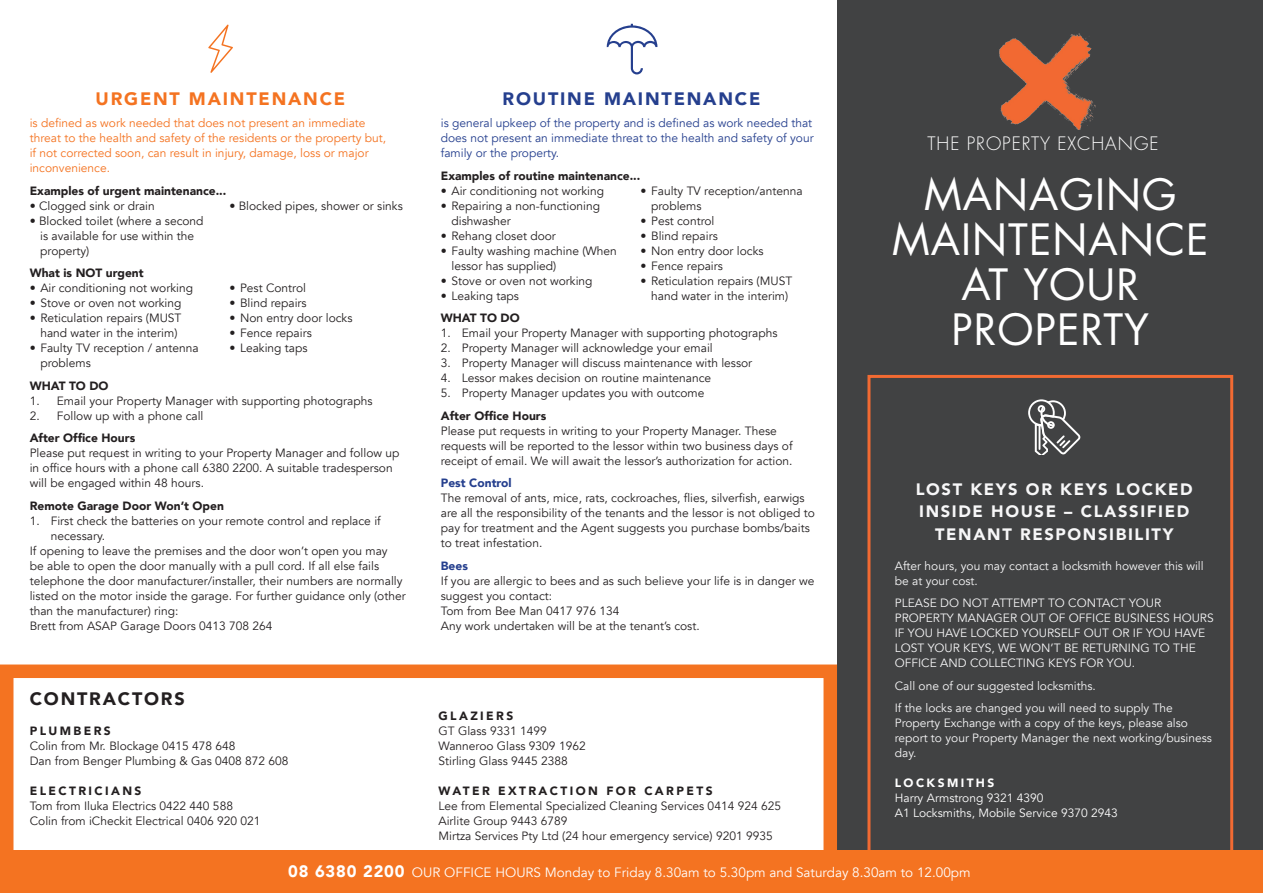
<style>
.page{position:relative;width:1263px;height:893px;background:#fff}
.page>*{position:absolute;margin:0;border:0;box-sizing:border-box;transform-origin:0 0}
.t1{font:42px/45px "Futura Std";letter-spacing:.025em;color:#fff;text-align:center}
.t2{font:300 18px "Futura Std";letter-spacing:.05em;color:#fff}
.t3{font:900 18px "Avenir";letter-spacing:.1em;color:#253f8e}
.t4{font:900 18px "Avenir";letter-spacing:.1em;color:#f47321}
.t5{font:900 18px "Avenir";letter-spacing:.1em;color:#231f20}
.t6{font:900 16.5px/22.5px "Avenir";letter-spacing:.1em;color:#f7f7f8;text-align:center}
.t7{font:13.5px "Avenir";color:#fff}
.t8{font:12px/15px "Avenir";color:#231f20}
.t9{font:12px/15px "Avenir";color:#f7f7f8}
.t10{font:12px/15px "Avenir";color:#f47321}
.t11{font:900 12px "Avenir";color:#231f20}
.t12{font:12px/15px "Avenir";color:#253f8e}
.t13{font:12px/15px "Avenir";color:#fff}
.t14{font:900 12px "Avenir";letter-spacing:.2em;color:#231f20}
.t15{font:900 12px "Avenir";color:#253f8e}
.t16{font:900 12px "Avenir";letter-spacing:.2em;color:#fff}
.s1{font-weight:900;font-size:16.5px}
</style>
<div class="page">
<div style="left:837px;top:0;width:426px;height:893px;background:#414243"></div>
<img style="left:999px;top:33px;width:97px;height:97px">
<svg style="left:1028px;top:399px;width:52px;height:56px"></svg>
<svg style="left:208px;top:25px;width:25px;height:48px"></svg>
<svg style="left:607px;top:24px;width:50px;height:50px"></svg>
<div style="left:867px;top:375px;width:366px;height:495px;border:3px solid #f26a32"></div>
<svg style="left:0;top:664px;width:837px;height:186px"></svg>
<div style="left:0;top:850px;width:1263px;height:43px;background:#f47321"></div>
<h2 class="t4" style="left:96px;top:83px;width:251px">URGENT MAINTENANCE</h2>
<p class="t10" style="left:30px;top:116px;width:358px">is defined as work needed that does not present an immediate threat to the health and safety of the residents or the property but, if not corrected soon, can result in injury, damage, loss or major inconvenience.</p>
<p class="t11" style="left:30px;top:180px;width:198px">Examples of urgent maintenance...</p>
<h2 class="t3" style="left:503px;top:83px;width:259px">ROUTINE MAINTENANCE</h2>
<p class="t12" style="left:441px;top:116px;width:374px">is general upkeep of the property and is defined as work needed that does not present an immediate threat to the health and safety of your family or the property.</p>
<p class="t11" style="left:441px;top:165px;width:201px">Examples of routine maintenance...</p>
<p class="t8" style="left:441px;top:183px;width:165px">• Air conditioning not working</p>
<p class="t8" style="left:451px;top:198px;width:150px;text-indent:-11px">• Repairing a non-functioning dishwasher</p>
<p class="t8" style="left:441px;top:228px;width:117px">• Rehang closet door</p>
<p class="t8" style="left:451px;top:243px;width:167px;text-indent:-11px">• Faulty washing machine (When lessor has supplied)</p>
<p class="t8" style="left:441px;top:273px;width:153px">• Stove or oven not working</p>
<p class="t8" style="left:441px;top:288px;width:80px">• Leaking taps</p>
<h2 class="t2" style="left:927px;top:132px;width:233px">THE PROPERTY EXCHANGE</h2>
<h1 class="t1" style="left:892px;top:172px;width:318px">MANAGING<br>MAINTENANCE<br>AT YOUR<br>PROPERTY</h1>
<p class="t8" style="left:651px;top:183px;width:153px;text-indent:-11px">• Faulty TV reception/antenna problems</p>
<p class="t8" style="left:640px;top:213px;width:75px">• Pest control</p>
<p class="t8" style="left:640px;top:228px;width:79px">• Blind repairs</p>
<p class="t8" style="left:640px;top:243px;width:125px">• Non entry door locks</p>
<p class="t8" style="left:640px;top:258px;width:84px">• Fence repairs</p>
<p class="t8" style="left:640px;top:273px;width:153px;text-align:center">• Reticulation repairs (MUST hand water in the interim)</p>
<p class="t8" style="left:30px;top:198px;width:127px">• Clogged sink or drain</p>
<p class="t8" style="left:40px;top:213px;width:165px;text-indent:-10px">• Blocked toilet (where a second is available for use within the property)</p>
<p class="t8" style="left:229px;top:198px;width:175px">• Blocked pipes, shower or sinks</p>
<p class="t11" style="left:30px;top:263px;width:115px">What is NOT urgent</p>
<p class="t8" style="left:30px;top:281px;width:165px">• Air conditioning not working</p>
<p class="t8" style="left:30px;top:296px;width:153px">• Stove or oven not working</p>
<p class="t8" style="left:30px;top:311px;width:153px;text-align:center">• Reticulation repairs (MUST hand water in the interim)</p>
<p class="t8" style="left:40px;top:341px;width:160px;text-indent:-11px">• Faulty TV reception / antenna problems</p>
<p class="t8" style="left:229px;top:281px;width:78px">• Pest Control</p>
<p class="t8" style="left:229px;top:296px;width:79px">• Blind repairs</p>
<p class="t8" style="left:229px;top:311px;width:125px">• Non entry door locks</p>
<p class="t8" style="left:229px;top:326px;width:84px">• Fence repairs</p>
<p class="t8" style="left:229px;top:341px;width:80px">• Leaking taps</p>
<p class="t11" style="left:441px;top:308px;width:80px">WHAT TO DO</p>
<p class="t8" style="left:441px;top:326px;width:338px">1. Email your Property Manager with supporting photographs</p>
<p class="t8" style="left:441px;top:341px;width:273px">2. Property Manager will acknowledge your email</p>
<p class="t8" style="left:441px;top:356px;width:313px">3. Property Manager will discuss maintenance with lessor</p>
<p class="t8" style="left:441px;top:371px;width:272px">4. Lessor makes decision on routine maintenance</p>
<p class="t8" style="left:441px;top:386px;width:265px">5. Property Manager updates you with outcome</p>
<p class="t11" style="left:441px;top:405px;width:107px">After Office Hours</p>
<p class="t8" style="left:441px;top:423px;width:353px">Please put requests in writing to your Property Manager. These requests will be reported to the lessor within two business days of receipt of email. We will await the lessor’s authorization for action.</p>
<p class="t15" style="left:441px;top:473px;width:72px">Pest Control</p>
<p class="t8" style="left:441px;top:491px;width:375px">The removal of ants, mice, rats, cockroaches, flies, silverfish, earwigs are all the responsibility of the tenants and the lessor is not obliged to pay for treatment and the Agent suggests you purchase bombs/baits to treat infestation.</p>
<p class="t15" style="left:441px;top:555px;width:29px">Bees</p>
<p class="t8" style="left:441px;top:573px;width:375px">If you are allergic to bees and as such believe your life is in danger we suggest you contact:<br>Tom from Bee Man 0417 976 134<br>Any work undertaken will be at the tenant’s cost.</p>
<p class="t11" style="left:30px;top:375px;width:80px">WHAT TO DO</p>
<p class="t8" style="left:30px;top:393px;width:344px">1. Email your Property Manager with supporting photographs</p>
<p class="t8" style="left:30px;top:408px;width:175px">2. Follow up with a phone call</p>
<p class="t11" style="left:30px;top:428px;width:107px">After Office Hours</p>
<p class="t8" style="left:30px;top:446px;width:371px">Please put request in writing to your Property Manager and follow up in office hours with a phone call 6380 2200. A suitable tradesperson will be engaged within 48 hours.</p>
<p class="t11" style="left:30px;top:495px;width:196px">Remote Garage Door Won’t Open</p>
<p class="t8" style="left:30px;top:513px;width:352px">1. First check the batteries on your remote control and replace if</p>
<p class="t8" style="left:51px;top:528px;width:56px">necessary.</p>
<p class="t8" style="left:30px;top:543px;width:359px">If opening to leave the premises and the door won’t open you may</p>
<p class="t8" style="left:30px;top:558px;width:351px">be able to open the door manually with a pull cord. If all else fails</p>
<p class="t8" style="left:30px;top:573px;width:374px">telephone the door manufacturer/installer, their numbers are normally</p>
<p class="t8" style="left:30px;top:588px;width:377px">listed on the motor inside the garage. For further guidance only (other</p>
<p class="t8" style="left:30px;top:603px;width:150px">than the manufacturer) ring:</p>
<p class="t8" style="left:30px;top:618px;width:244px">Brett from ASAP Garage Doors 0413 708 264</p>
<h3 class="t6" style="left:916px;top:477px;width:279px">LOST KEYS OR KEYS LOCKED<br>INSIDE HOUSE – CLASSIFIED<br>TENANT RESPONSIBILITY</h3>
<p class="t9" style="left:895px;top:558px;width:310px">After hours, you may contact a locksmith however this will be at your cost.</p>
<p class="t9" style="left:895px;top:596px;width:320px">PLEASE DO NOT ATTEMPT TO CONTACT YOUR PROPERTY MANAGER OUT OF OFFICE BUSINESS HOURS IF YOU HAVE LOCKED YOURSELF OUT OR IF YOU HAVE LOST YOUR KEYS, WE WON’T BE RETURNING TO THE OFFICE AND COLLECTING KEYS FOR YOU.</p>
<p class="t9" style="left:895px;top:675px;width:280px;line-height:22.5px">Call one of our suggested locksmiths.<br>If the locks are changed you will need to supply The</p>
<p class="t9" style="left:895px;top:716px;width:319px">Property Exchange with a copy of the keys, please also report to your Property Manager the next working/business day.</p>
<p class="t16" style="left:895px;top:773px;width:101px">LOCKSMITHS</p>
<p class="t13" style="left:895px;top:791px;width:224px">Harry Armstrong 9321 4390<br>A1 Locksmiths, Mobile Service 9370 2943</p>
<h2 class="t5" style="left:30px;top:683px;width:156px">CONTRACTORS</h2>
<p class="t14" style="left:30px;top:720px;width:83px">PLUMBERS</p>
<p class="t8" style="left:30px;top:738px;width:260px">Colin from Mr. Blockage 0415 478 648<br>Dan from Benger Plumbing &amp; Gas 0408 872 608</p>
<p class="t14" style="left:30px;top:780px;width:113px">ELECTRICIANS</p>
<p class="t8" style="left:30px;top:798px;width:232px">Tom from Iluka Electrics 0422 440 588<br>Colin from iCheckit Electrical 0406 920 021</p>
<p class="t14" style="left:438px;top:705px;width:76px">GLAZIERS</p>
<p class="t8" style="left:438px;top:723px;width:149px">GT Glass 9331 1499<br>Wanneroo Glass 9309 1962<br>Stirling Glass 9445 2388</p>
<p class="t14" style="left:438px;top:780px;width:276px">WATER EXTRACTION FOR CARPETS</p>
<p class="t8" style="left:438px;top:798px;width:344px">Lee from Elemental Specialized Cleaning Services 0414 924 625<br>Airlite Group 9443 6789<br>Mirtza Services Pty Ltd (24 hour emergency service) 9201 9935</p>
<p class="t7" style="left:288px;top:864px;width:684px"><span class="s1">08 6380 2200</span> OUR OFFICE HOURS Monday to Friday 8.30am to 5.30pm and Saturday 8.30am to 12.00pm</p>
</div>
